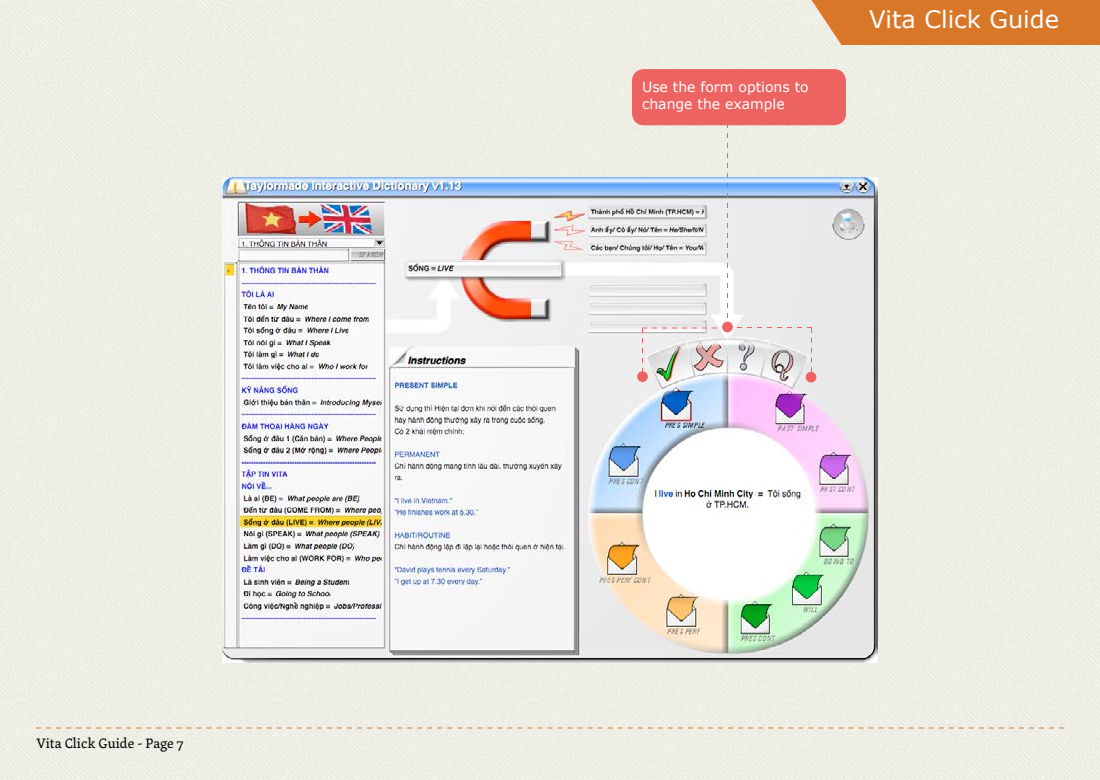
<style>
.page{position:relative;width:1100px;height:780px;background:#fff}
.page>*{position:absolute;margin:0;border:0;box-sizing:border-box;transform-origin:0 0}
.t1{font:24px "Verdana";color:#fff}
.t2{font:14px/16.8px "Verdana";color:#fff}
.t3{font:14px "Skolar";color:#000}
</style>
<div class="page">
<img style="left:0;top:0;width:1100px;height:780px">
<div style="left:811px;top:0;width:289px;height:45px;background:#d87728"></div>
<svg style="left:36px;top:728px;width:1028px;height:1px"></svg>
<img style="left:222px;top:177px;width:656px;height:485px">
<svg style="left:642px;top:125px;width:170px;height:257px;background:#e0e2e4"></svg>
<div style="left:632px;top:69px;width:214px;height:56px;background:#ec6362;border-radius:12px"></div>
<div style="left:722px;top:322px;width:11px;height:10px;background:#ec6362;border-radius:50%"></div>
<div style="left:637px;top:371px;width:11px;height:11px;background:#ec6362;border-radius:50%"></div>
<div style="left:806px;top:372px;width:10px;height:10px;background:#ec6362;border-radius:50%"></div>
<p class="t3" style="left:36px;top:732px;width:149px">Vita Click Guide - Page 7</p>
<p class="t2" style="left:642px;top:78px;width:168px">Use the form options to change the example</p>
<h1 class="t1" style="left:869px;top:3px;width:192px">Vita Click Guide</h1>
</div>
